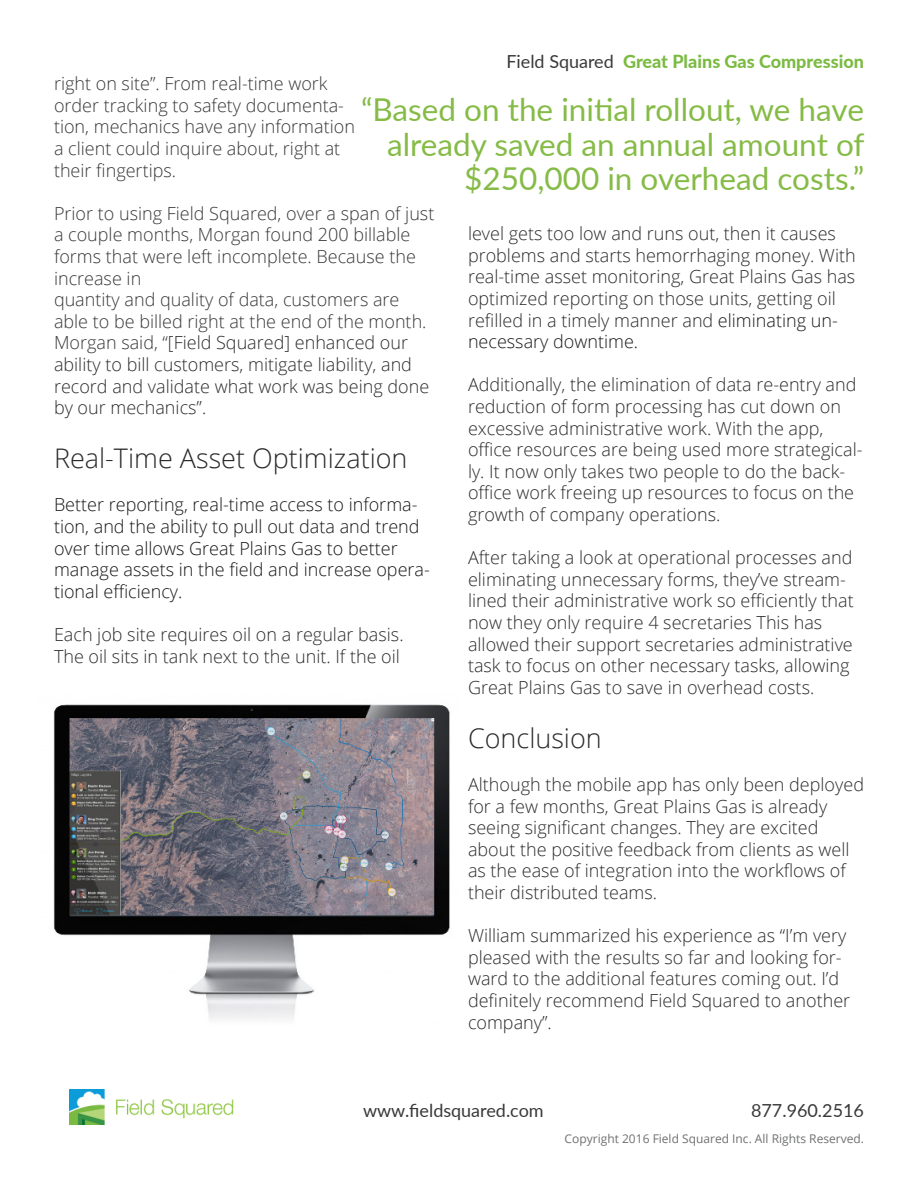
<style>
.page{position:relative;width:918px;height:1188px;background:#fff}
.page>*{position:absolute;margin:0;border:0;box-sizing:border-box;transform-origin:0 0}
.t1{font:31.5px/34.5px "Lato";color:#85bb46;text-align:right}
.t2{font:300 27px "Open Sans";color:#2b2b2b}
.t3{font:300 18px/21.6px "Open Sans";color:#2b2b2b}
.t4{font:300 18px/21.6px "Open Sans";color:#383838}
.t5{font:300 18px/21.6px "Open Sans";color:#171717}
.t6{font:800 18px "Lato";color:#7bbb42}
.t7{font:18px "Lato";color:#393939}
.t8{font:12px "Open Sans";color:#6f7070}
.s1{font-weight:400;color:#393939}
.s2{color:#2b2b2b}
.s3{color:#1a1a1a}
</style>
<div class="page">
<img style="left:70px;top:1089px;width:164px;height:36px">
<img style="left:53px;top:704px;width:397px;height:315px">
<p class="t6" style="left:506px;top:49px;width:359px"><span class="s1">Field Squared</span> Great Plains Gas Compression</p>
<p class="t4" style="left:54px;top:72px;width:303px">right on site”. From real-time work order tracking to safety documenta&shy;tion, mechanics have any information a client could inquire about, right at their fingertips.</p>
<p class="t4" style="left:54px;top:202px;width:382px">Prior to using Field Squared, over a span of just a couple months, Morgan found 200 billable forms that were left incomplete. Because the increase in<br>quantity and quality of data, customers are able to be billed right at the end of the month.<br>Morgan said, “<span class="s2">[Field Squared] enhanced our ability to bill customers, mitigate liability, and record and validate what work was being done by our mechanics”.</span></p>
<p class="t2" style="left:54px;top:440px;width:355px">Real-Time Asset Optimization</p>
<p class="t5" style="left:54px;top:494px;width:377px">Better reporting, real-time access to informa&shy;tion, and the ability to pull out data and trend over time allows Great Plains Gas to better manage assets in the field and increase opera&shy;tional efficiency.</p>
<p class="t3" style="left:54px;top:623px;width:351px">Each job site requires oil on a regular basis.<br>The oil sits in tank next to the unit. If the oil</p>
<p class="t1" style="left:361px;top:91px;width:505px">“Based on the initial rollout, we have already saved an annual amount of $250,000 in overhead costs.”</p>
<p class="t3" style="left:468px;top:222px;width:389px">level gets too low and runs out, then it causes problems and starts hemorrhaging money. With real-time asset monitoring, Great Plains Gas has optimized reporting on those units, getting oil refilled in a timely manner and <span class="s3">eliminating un&shy;necessary downtime.</span></p>
<p class="t3" style="left:468px;top:374px;width:396px">Additionally, the elimination of data re-entry and reduction of form processing has cut down on excessive administrative work. With the app, office resources are being used more strategical&shy;ly. It now only takes two people to do the back&shy;office work freeing up resources to focus on the growth of company operations.</p>
<p class="t3" style="left:468px;top:546px;width:387px">After taking a look at operational processes and eliminating unnecessary forms, they’ve stream&shy;lined their administrative work so efficiently that now they only require 4 secretaries This has allowed their support secretaries administrative task to focus on other necessary tasks, allowing Great Plains Gas to save in overhead costs.</p>
<p class="t2" style="left:468px;top:720px;width:135px">Conclusion</p>
<p class="t3" style="left:468px;top:773px;width:398px">Although the mobile app has only been deployed for a few months, Great Plains Gas is already seeing significant changes. They are excited about the positive feedback from clients as well as the ease of integration into the workflows of their distributed teams.</p>
<p class="t3" style="left:468px;top:924px;width:384px">William summarized his experience as “I’m very pleased with the results so far and looking for&shy;ward to the additional features coming out. I’d definitely recommend Field Squared to another</p>
<p class="t3" style="left:468px;top:1011px;width:85px">company”.</p>
<p class="t7" style="left:363px;top:1098px;width:182px">www.fieldsquared.com</p>
<p class="t7" style="left:751px;top:1098px;width:114px">877.960.2516</p>
<p class="t8" style="left:565px;top:1131px;width:301px">Copyright 2016 Field Squared Inc. All Rights Reserved.</p>
</div>
